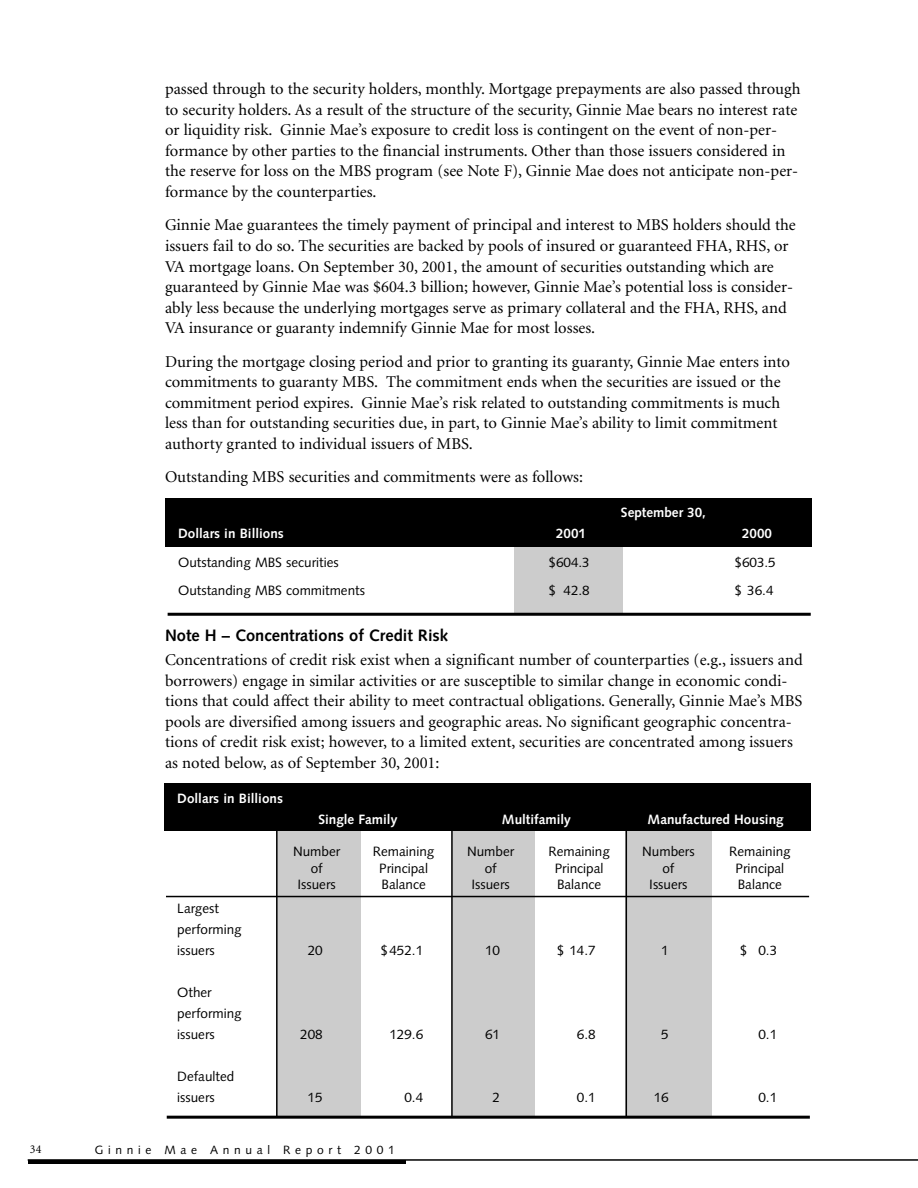
<style>
.page{position:relative;width:918px;height:1188px;background:#fff}
.page>*{position:absolute;margin:0;border:0;box-sizing:border-box;transform-origin:0 0}
.t1{font:16.5px/20.5px "Minion";color:#000}
.t2{font:700 16.5px "Syntax";color:#000}
.t3{font:13.5px/21px "Syntax";color:#000}
.t4{font:700 13.5px "Syntax";color:#fff}
.t5{font:12px "Syntax";letter-spacing:.39em;color:#000}
.t6{font:12px "Minion";color:#000}
</style>
<div class="page">
<div style="left:514px;top:537px;width:108px;height:77px;background:#ccc"></div>
<div style="left:165px;top:498px;width:647px;height:49px;background:#000"></div>
<hr style="left:168px;top:613px;width:643px;height:3px;background:#000">
<div style="left:452px;top:818px;width:83px;height:298px;background:#ccc"></div>
<div style="left:626px;top:818px;width:86px;height:298px;background:#ccc"></div>
<div style="left:278px;top:827px;width:83px;height:289px;background:#ccc"></div>
<div style="left:164px;top:783px;width:647px;height:48px;background:#000"></div>
<hr style="left:166px;top:896px;width:643px;height:1px;background:#000">
<hr style="left:167px;top:1116px;width:643px;height:3px;background:#000">
<hr style="left:276px;top:816px;width:2px;height:301px;background:#000">
<hr style="left:451px;top:816px;width:2px;height:301px;background:#000">
<hr style="left:626px;top:822px;width:1px;height:295px;background:#000">
<hr style="left:28px;top:1159px;width:890px;height:2px;background:#000">
<hr style="left:28px;top:1160px;width:378px;height:4px;background:#000">
<p class="t1" style="left:165px;top:80px;width:637px">passed through to the security holders, monthly. Mortgage prepayments are also passed through to security holders. As a result of the structure of the security, Ginnie Mae bears no interest rate or liquidity risk. Ginnie Mae’s exposure to credit loss is contingent on the event of non-per&shy;formance by other parties to the financial instruments. Other than those issuers considered in the reserve for loss on the MBS program (see Note F), Ginnie Mae does not anticipate non-per&shy;formance by the counterparties.</p>
<p class="t1" style="left:165px;top:216px;width:632px">Ginnie Mae guarantees the timely payment of principal and interest to MBS holders should the issuers fail to do so. The securities are backed by pools of insured or guaranteed FHA, RHS, or VA mortgage loans. On September 30, 2001, the amount of securities outstanding which are guaranteed by Ginnie Mae was $604.3 billion; however, Ginnie Mae’s potential loss is consider&shy;ably less because the underlying mortgages serve as primary collateral and the FHA, RHS, and VA insurance or guaranty indemnify Ginnie Mae for most losses.</p>
<p class="t1" style="left:165px;top:353px;width:627px">During the mortgage closing period and prior to granting its guaranty, Ginnie Mae enters into commitments to guaranty MBS. The commitment ends when the securities are issued or the commitment period expires. Ginnie Mae’s risk related to outstanding commitments is much less than for outstanding securities due, in part, to Ginnie Mae’s ability to limit commitment authorty granted to individual issuers of MBS.</p>
<p class="t1" style="left:165px;top:468px;width:420px">Outstanding MBS securities and commitments were as follows:</p>
<p class="t4" style="left:621px;top:507px;width:87px">September 30,</p>
<p class="t4" style="left:178px;top:528px;width:107px">Dollars in Billions</p>
<p class="t4" style="left:556px;top:528px;width:32px">2001</p>
<p class="t4" style="left:742px;top:528px;width:32px">2000</p>
<p class="t3" style="left:178px;top:553px;width:162px">Outstanding MBS securities</p>
<p class="t3" style="left:549px;top:553px;width:43px">$604.3</p>
<p class="t3" style="left:735px;top:553px;width:43px">$603.5</p>
<p class="t3" style="left:178px;top:582px;width:188px">Outstanding MBS commitments</p>
<p class="t3" style="left:549px;top:582px;width:43px">$ 42.8</p>
<p class="t3" style="left:735px;top:582px;width:41px">$ 36.4</p>
<p class="t2" style="left:165px;top:629px;width:285px">Note H – Concentrations of Credit Risk</p>
<p class="t1" style="left:165px;top:651px;width:639px">Concentrations of credit risk exist when a significant number of counterparties (e.g., issuers and borrowers) engage in similar activities or are susceptible to similar change in economic condi&shy;tions that could affect their ability to meet contractual obligations. Generally, Ginnie Mae’s MBS pools are diversified among issuers and geographic areas. No significant geographic concentra&shy;tions of credit risk exist; however, to a limited extent, securities are concentrated among issuers as noted below, as of September 30, 2001:</p>
<p class="t4" style="left:177px;top:793px;width:107px">Dollars in Billions</p>
<p class="t3" style="left:177px;top:899px;width:66px">Largest performing issuers</p>
<p class="t4" style="left:318px;top:814px;width:81px">Single Family</p>
<p class="t4" style="left:502px;top:814px;width:70px">Multifamily</p>
<p class="t4" style="left:648px;top:814px;width:138px">Manufactured Housing</p>
<p class="t3" style="left:293px;top:842px;width:49px">Number</p>
<p class="t3" style="left:373px;top:842px;width:63px">Remaining</p>
<p class="t3" style="left:467px;top:842px;width:49px">Number</p>
<p class="t3" style="left:548px;top:842px;width:63px">Remaining</p>
<p class="t3" style="left:642px;top:842px;width:54px">Numbers</p>
<p class="t3" style="left:729px;top:842px;width:63px">Remaining</p>
<p class="t3" style="left:311px;top:859px;width:14px">of</p>
<p class="t3" style="left:379px;top:859px;width:50px">Principal</p>
<p class="t3" style="left:485px;top:859px;width:14px">of</p>
<p class="t3" style="left:555px;top:859px;width:50px">Principal</p>
<p class="t3" style="left:662px;top:859px;width:14px">of</p>
<p class="t3" style="left:736px;top:859px;width:50px">Principal</p>
<p class="t3" style="left:298px;top:875px;width:40px">Issuers</p>
<p class="t3" style="left:382px;top:875px;width:46px">Balance</p>
<p class="t3" style="left:472px;top:875px;width:40px">Issuers</p>
<p class="t3" style="left:557px;top:875px;width:46px">Balance</p>
<p class="t3" style="left:649px;top:875px;width:40px">Issuers</p>
<p class="t3" style="left:738px;top:875px;width:46px">Balance</p>
<p class="t3" style="left:308px;top:941px;width:17px">20</p>
<p class="t3" style="left:380px;top:941px;width:44px">$452.1</p>
<p class="t3" style="left:485px;top:941px;width:17px">10</p>
<p class="t3" style="left:557px;top:941px;width:41px">$ 14.7</p>
<p class="t3" style="left:661px;top:941px;width:9px">1</p>
<p class="t3" style="left:740px;top:941px;width:39px">$ 0.3</p>
<p class="t3" style="left:177px;top:983px;width:66px">Other performing issuers</p>
<p class="t3" style="left:300px;top:1025px;width:24px">208</p>
<p class="t3" style="left:389px;top:1025px;width:35px">129.6</p>
<p class="t3" style="left:485px;top:1025px;width:17px">61</p>
<p class="t3" style="left:577px;top:1025px;width:20px">6.8</p>
<p class="t3" style="left:661px;top:1025px;width:9px">5</p>
<p class="t3" style="left:758px;top:1025px;width:20px">0.1</p>
<p class="t3" style="left:177px;top:1067px;width:58px">Defaulted issuers</p>
<p class="t3" style="left:308px;top:1088px;width:17px">15</p>
<p class="t3" style="left:404px;top:1088px;width:20px">0.4</p>
<p class="t3" style="left:493px;top:1088px;width:9px">2</p>
<p class="t3" style="left:577px;top:1088px;width:20px">0.1</p>
<p class="t3" style="left:654px;top:1088px;width:17px">16</p>
<p class="t3" style="left:758px;top:1088px;width:20px">0.1</p>
<p class="t6" style="left:30px;top:1145px;width:13px">34</p>
<p class="t5" style="left:95px;top:1145px;width:302px">Ginnie Mae Annual Report 2001</p>
</div>
